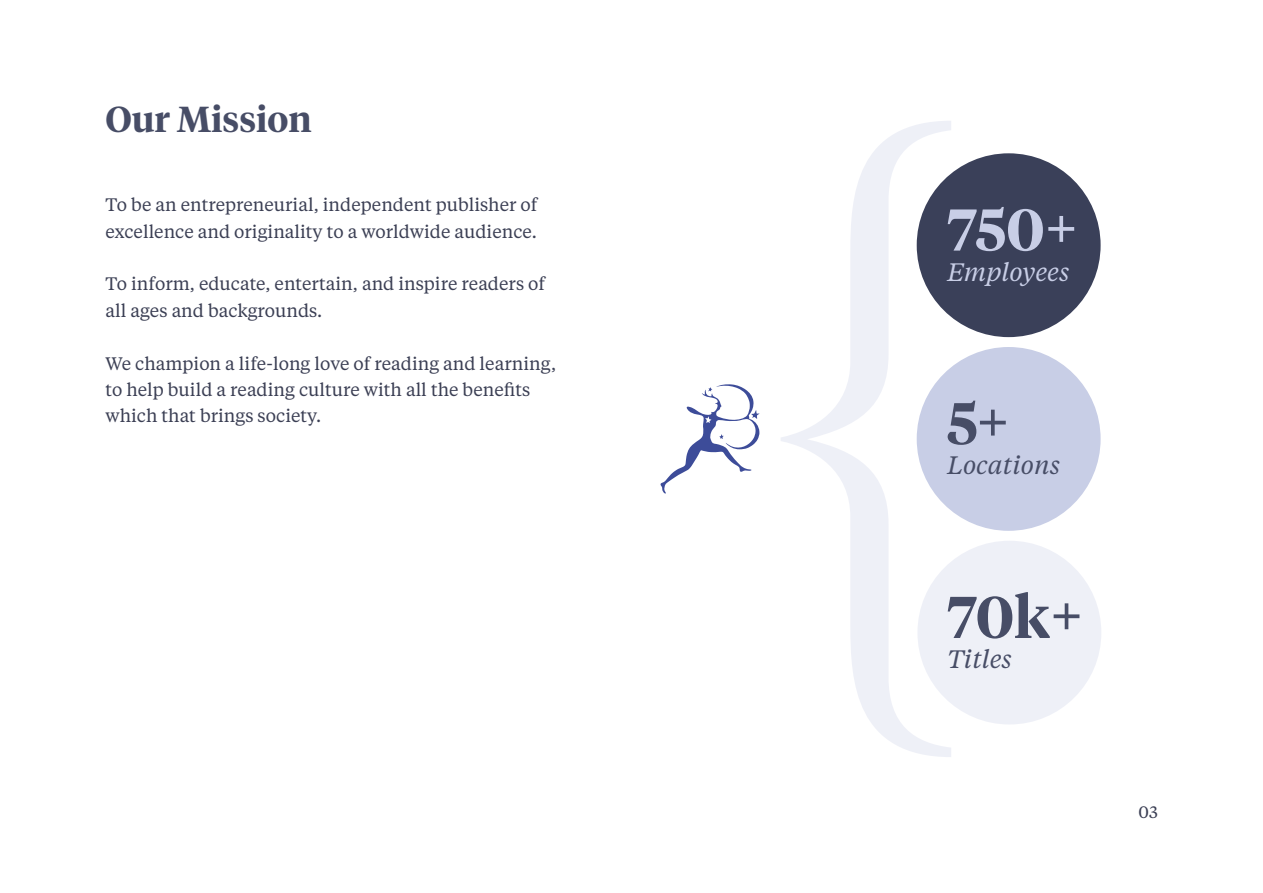
<style>
.page{position:relative;width:1263px;height:893px;background:#fff}
.page>*{position:absolute;margin:0;border:0;box-sizing:border-box;transform-origin:0 0}
.t1{font:600 58.65px "Tiempos Headline";color:#474d66}
.t2{font:600 58.65px "Tiempos Headline";color:#c8cee6}
.t3{font:600 36px "Tiempos Headline";color:#474d66}
.t4{font:italic 25.05px "Tiempos Text";color:#474d66}
.t5{font:italic 25.05px "Tiempos Text";color:#c8cee6}
.t6{font:18px/26.4px "Tiempos Text";color:#3b3f54}
.t7{font:16.5px "Tiempos Text";color:#3b3f54}
</style>
<div class="page">
<svg style="left:781px;top:121px;width:170px;height:636px"></svg>
<div style="left:917px;top:347px;width:183px;height:184px;background:#c8cee6;border-radius:50%"></div>
<div style="left:917px;top:153px;width:183px;height:184px;background:#3a4059;border-radius:50%"></div>
<div style="left:917px;top:541px;width:184px;height:183px;background:#eef0f7;border-radius:50%"></div>
<svg style="left:660px;top:384px;width:99px;height:110px"></svg>
<p class="t3" style="left:105px;top:94px;width:208px">Our Mission</p>
<p class="t6" style="left:105px;top:191px;width:433px">To be an entrepreneurial, independent publisher of excellence and originality to a worldwide audience.</p>
<p class="t6" style="left:105px;top:270px;width:441px">To inform, educate, entertain, and inspire readers of all ages and backgrounds.</p>
<p class="t6" style="left:105px;top:349px;width:452px">We champion a life-long love of reading and learning, to help build a reading culture with all the benefits which that brings society.</p>
<p class="t2" style="left:947px;top:189px;width:132px">750+</p>
<p class="t5" style="left:947px;top:255px;width:124px">Employees</p>
<p class="t1" style="left:947px;top:383px;width:64px">5+</p>
<p class="t4" style="left:947px;top:449px;width:115px">Locations</p>
<p class="t1" style="left:947px;top:577px;width:138px">70k+</p>
<p class="t4" style="left:947px;top:642px;width:67px">Titles</p>
<p class="t7" style="left:1138px;top:801px;width:21px">03</p>
</div>
